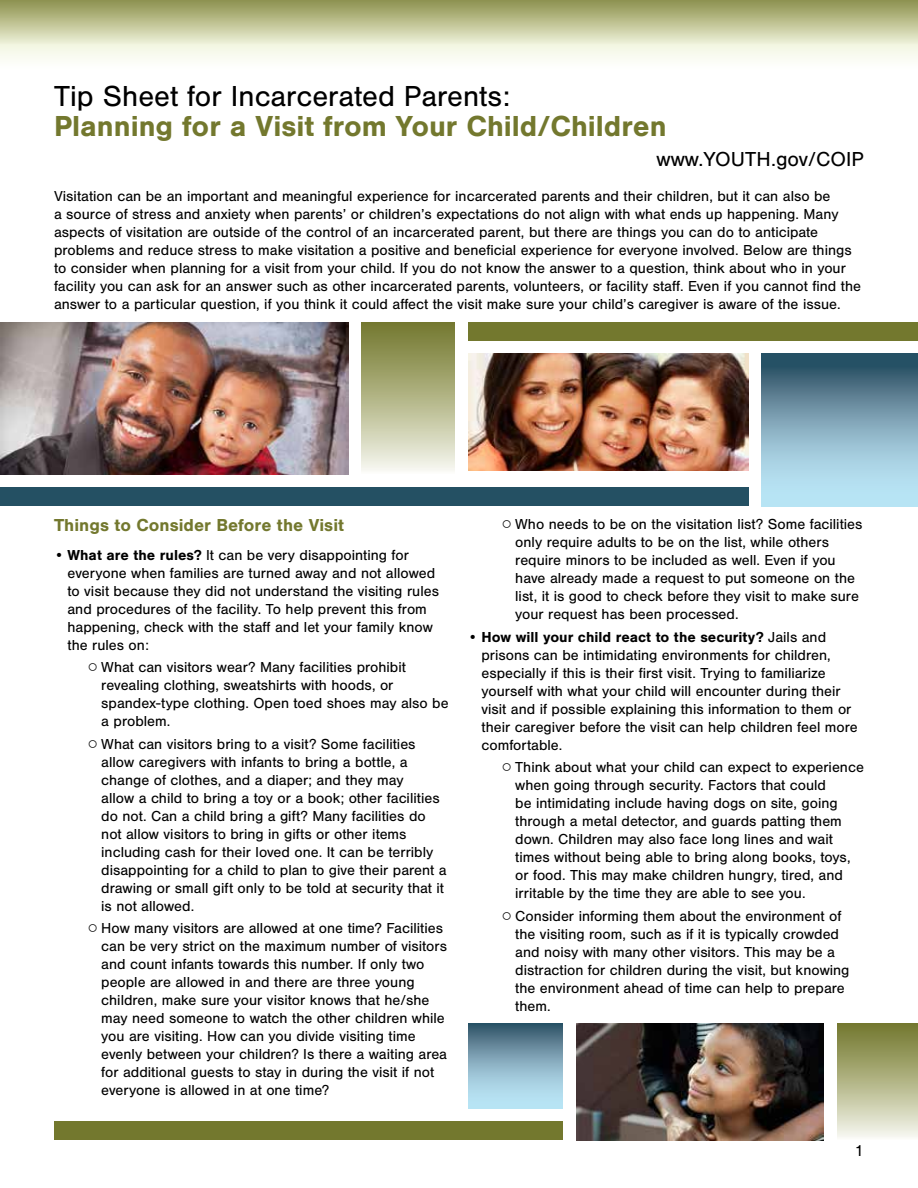
<style>
.page{position:relative;width:918px;height:1188px;background:#fff}
.page>*{position:absolute;margin:0;border:0;box-sizing:border-box;transform-origin:0 0}
.t1{font:700 30px "Nimbus San";color:#73782e}
.t2{font:30px "Nimbus San";color:#000}
.t3{font:21px "Nimbus San";color:#000}
.t4{font:700 18px "Nimbus San";color:#73782e}
.t5{font:16.5px "Nimbus San";color:#000}
.t6{font:15px/18px "Nimbus San";color:#000}
.s1{font-weight:700}
</style>
<div class="page">
<div style="left:362px;top:322px;width:92px;height:152px;background:linear-gradient(to bottom,#717528,#f6f7ed)"></div>
<div style="left:0;top:0;width:918px;height:70px;background:linear-gradient(to bottom,#969b56,#fff)"></div>
<div style="left:0;top:487px;width:748px;height:19px;background:#245063"></div>
<svg style="left:762px;top:354px;width:156px;height:152px;background:#7fa6b8"></svg>
<img style="left:0;top:322px;width:348px;height:152px">
<img style="left:468px;top:354px;width:280px;height:116px">
<div style="left:468px;top:322px;width:450px;height:19px;background:#73782e"></div>
<svg style="left:468px;top:1024px;width:94px;height:84px;background:#85abbe"></svg>
<div style="left:837px;top:1024px;width:81px;height:116px;background:linear-gradient(to bottom,#717629,#f6f7ed)"></div>
<img style="left:576px;top:1024px;width:247px;height:116px">
<div style="left:54px;top:1121px;width:508px;height:19px;background:#73782e"></div>
<h1 class="t2" style="left:54px;top:80px;width:458px">Tip Sheet for Incarcerated Parents:</h1>
<h1 class="t1" style="left:54px;top:110px;width:614px">Planning for a Visit from Your Child/Children</h1>
<h2 class="t3" style="left:657px;top:147px;width:209px">www.YOUTH.gov/COIP</h2>
<p class="t6" style="left:54px;top:187px;width:809px">Visitation can be an important and meaningful experience for incarcerated parents and their children, but it can also be<br>a source of stress and anxiety when parents’ or children’s expectations do not align with what ends up happening. Many aspects of visitation are outside of the control of an incarcerated parent, but there are things you can do to anticipate problems and reduce stress to make visitation a positive and beneficial experience for everyone involved. Below are things to consider when planning for a visit from your child. If you do not know the answer to a question, think about who in your facility you can ask for an answer such as other incarcerated parents, volunteers, or facility staff. Even if you cannot find the answer to a particular question, if you think it could affect the visit make sure your child’s caregiver is aware of the issue.</p>
<p class="t4" style="left:54px;top:515px;width:292px">Things to Consider Before the Visit</p>
<p class="t6" style="left:68px;top:546px;width:373px;text-indent:-14px"><span class="s1">• What are the rules?</span> It can be very disappointing for everyone when families are turned away and not allowed to visit because they did not understand the visiting rules and procedures of the facility. To help prevent this from happening, check with the staff and let your family know the rules on:</p>
<p class="t6" style="left:101px;top:658px;width:349px;text-indent:-14px">○ What can visitors wear? Many facilities prohibit revealing clothing, sweatshirts with hoods, or spandex-type clothing. Open toed shoes may also be a problem.</p>
<p class="t6" style="left:101px;top:735px;width:347px;text-indent:-14px">○ What can visitors bring to a visit? Some facilities allow caregivers with infants to bring a bottle, a change of clothes, and a diaper; and they may<br>allow a child to bring a toy or a book; other facilities do not. Can a child bring a gift? Many facilities do not allow visitors to bring in gifts or other items including cash for their loved one. It can be terribly disappointing for a child to plan to give their parent a drawing or small gift only to be told at security that it is not allowed.</p>
<p class="t6" style="left:101px;top:919px;width:347px;text-indent:-14px">○ How many visitors are allowed at one time? Facilities can be very strict on the maximum number of visitors and count infants towards this number. If only two people are allowed in and there are three young children, make sure your visitor knows that he/she may need someone to watch the other children while you are visiting. How can you divide visiting time evenly between your children? Is there a waiting area for additional guests to stay in during the visit if not everyone is allowed in at one time?</p>
<p class="t6" style="left:515px;top:515px;width:349px;text-indent:-14px">○ Who needs to be on the visitation list? Some facilities only require adults to be on the list, while others require minors to be included as well. Even if you have already made a request to put someone on the list, it is good to check before they visit to make sure your request has been processed.</p>
<p class="t6" style="left:481px;top:628px;width:378px;text-indent:-14px"><span class="s1">• How will your child react to the security?</span> Jails and prisons can be intimidating environments for children, especially if this is their first visit. Trying to familiarize yourself with what your child will encounter during their visit and if possible explaining this information to them or their caregiver before the visit can help children feel more comfortable.</p>
<p class="t6" style="left:515px;top:758px;width:350px;text-indent:-14px">○ Think about what your child can expect to experience when going through security. Factors that could<br>be intimidating include having dogs on site, going through a metal detector, and guards patting them down. Children may also face long lines and wait times without being able to bring along books, toys, or food. This may make children hungry, tired, and irritable by the time they are able to see you.</p>
<p class="t6" style="left:515px;top:907px;width:336px;text-indent:-14px">○ Consider informing them about the environment of the visiting room, such as if it is typically crowded and noisy with many other visitors. This may be a distraction for children during the visit, but knowing the environment ahead of time can help to prepare them.</p>
<p class="t5" style="left:855px;top:1141px;width:11px">1</p>
</div>
